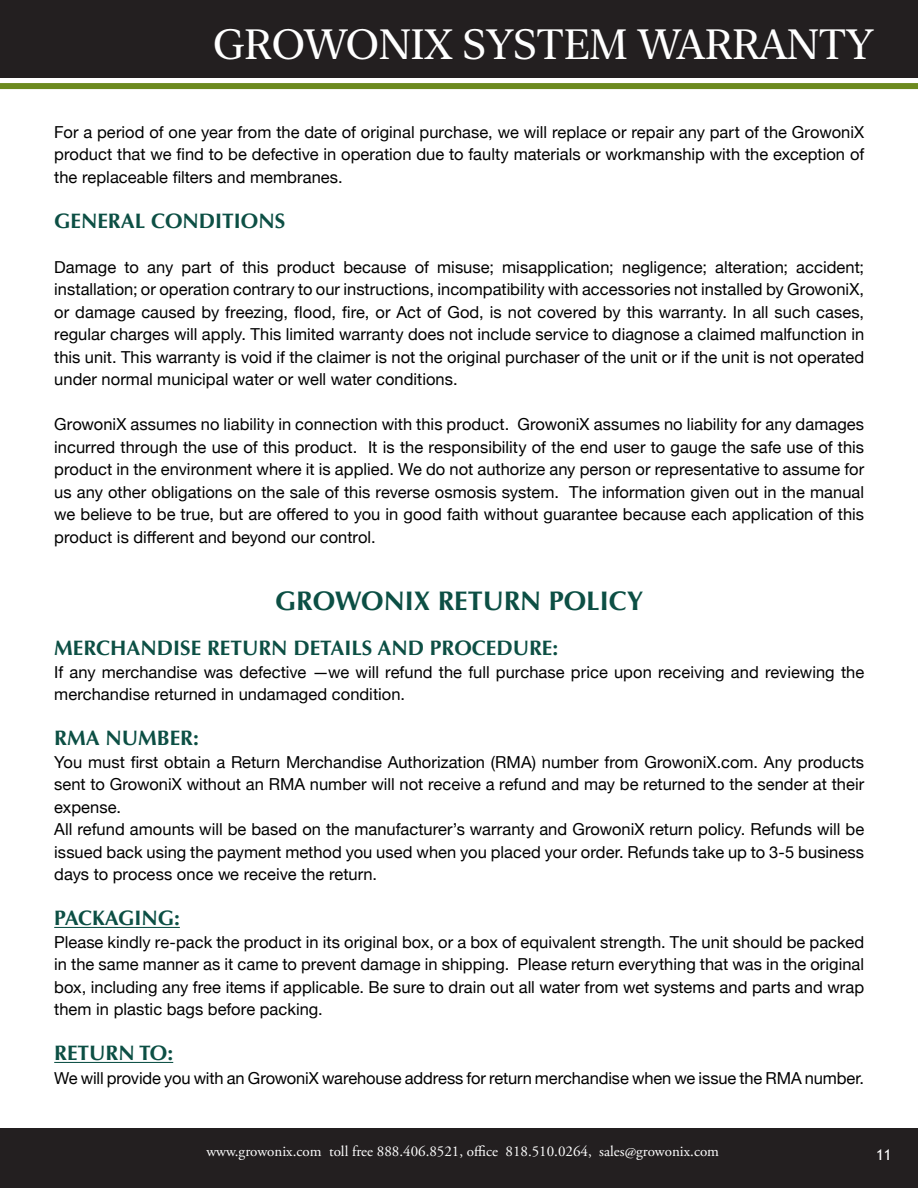
<style>
.page{position:relative;width:918px;height:1188px;background:#fff}
.page>*{position:absolute;margin:0;border:0;box-sizing:border-box;transform-origin:0 0}
.t1{font:500 42px "New York";color:#fff}
.t2{font:700 27px "Optima";color:#0c4f44}
.t3{font:700 21px "Optima";color:#0c4f44}
.t4{font:16.5px/22.5px "Helvetica Neue";color:#000;text-align:justify}
.t5{font:15px "Adobe Garamond Pro";color:#fff}
.t6{font:15px "Trebuchet MS";color:#fff}
</style>
<div class="page">
<div style="left:0;top:1128px;width:918px;height:60px;background:#231f20"></div>
<div style="left:0;top:0;width:918px;height:77px;background:#231f20"></div>
<div style="left:0;top:83px;width:918px;height:6px;background:#6c8a1f"></div>
<hr style="left:54px;top:927px;width:126px;height:1px;background:#0c4f44">
<hr style="left:54px;top:1062px;width:119px;height:1px;background:#0c4f44">
<p class="t1" style="left:213px;top:19px;width:663px">GROWONIX SYSTEM WARRANTY</p>
<p class="t4" style="left:54px;top:122px;width:812px">For a period of one year from the date of original purchase, we will replace or repair any part of the GrowoniX product that we find to be defective in operation due to faulty materials or workmanship with the exception of the replaceable filters and membranes.</p>
<p class="t3" style="left:54px;top:209px;width:233px">GENERAL CONDITIONS</p>
<p class="t4" style="left:54px;top:257px;width:812px">Damage to any part of this product because of misuse; misapplication; negligence; alteration; accident; installation; or operation contrary to our instructions, incompatibility with accessories not installed by GrowoniX, or damage caused by freezing, flood, fire, or Act of God, is not covered by this warranty. In all such cases, regular charges will apply. This limited warranty does not include service to diagnose a claimed malfunction in this unit. This warranty is void if the claimer is not the original purchaser of the unit or if the unit is not operated under normal municipal water or well water conditions.</p>
<p class="t4" style="left:54px;top:414px;width:812px">GrowoniX assumes no liability in connection with this product. GrowoniX assumes no liability for any damages incurred through the use of this product. It is the responsibility of the end user to gauge the safe use of this product in the environment where it is applied. We do not authorize any person or representative to assume for us any other obligations on the sale of this reverse osmosis system. The information given out in the manual we believe to be true, but are offered to you in good faith without guarantee because each application of this product is different and beyond our control.</p>
<p class="t2" style="left:275px;top:585px;width:370px">GROWONIX RETURN POLICY</p>
<p class="t3" style="left:54px;top:636px;width:506px">MERCHANDISE RETURN DETAILS AND PROCEDURE:</p>
<p class="t4" style="left:54px;top:662px;width:811px">If any merchandise was defective —we will refund the full purchase price upon receiving and reviewing the merchandise returned in undamaged condition.</p>
<p class="t3" style="left:54px;top:726px;width:146px">RMA NUMBER:</p>
<p class="t4" style="left:54px;top:752px;width:812px">You must first obtain a Return Merchandise Authorization (RMA) number from GrowoniX.com. Any products sent to GrowoniX without an RMA number will not receive a refund and may be returned to the sender at their expense.</p>
<p class="t4" style="left:54px;top:819px;width:811px">All refund amounts will be based on the manufacturer’s warranty and GrowoniX return policy. Refunds will be issued back using the payment method you used when you placed your order. Refunds take up to 3-5 business days to process once we receive the return.</p>
<p class="t3" style="left:54px;top:906px;width:127px">PACKAGING:</p>
<p class="t4" style="left:54px;top:932px;width:811px">Please kindly re-pack the product in its original box, or a box of equivalent strength. The unit should be packed in the same manner as it came to prevent damage in shipping. Please return everything that was in the original box, including any free items if applicable. Be sure to drain out all water from wet systems and parts and wrap them in plastic bags before packing.</p>
<p class="t3" style="left:54px;top:1041px;width:121px">RETURN TO:</p>
<p class="t4" style="left:54px;top:1068px;width:811px">We will provide you with an GrowoniX warehouse address for return merchandise when we issue the RMA number.</p>
<p class="t5" style="left:206px;top:1142px;width:514px">www.growonix.com toll free 888.406.8521, office 818.510.0264, sales@growonix.com</p>
<p class="t6" style="left:876px;top:1146px;width:17px">11</p>
</div>
